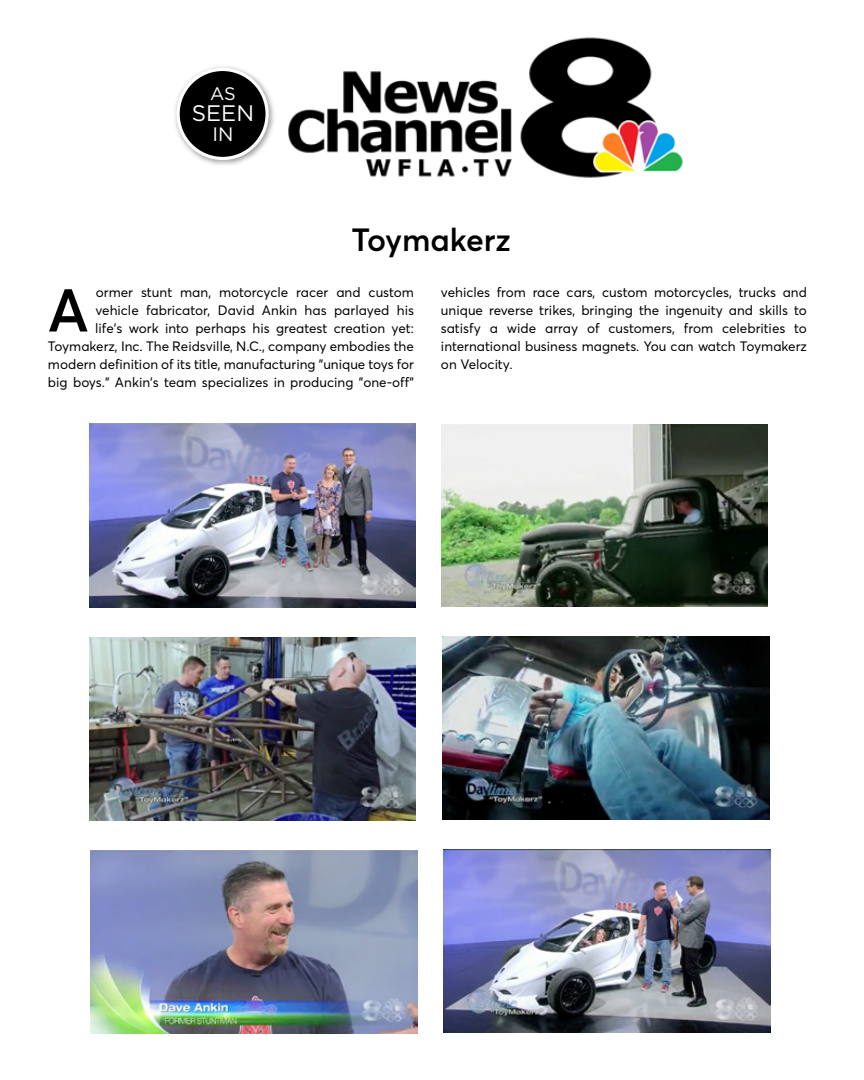
<style>
.page{position:relative;width:864px;height:1080px;background:#fff}
.page>*{position:absolute;margin:0;border:0;box-sizing:border-box;transform-origin:0 0}
.t1{font:600 59.55px "Averta Std";color:#000}
.t2{font:600 31.65px "Averta Std";color:#000}
.t3{font:22.5px "Gotham";color:#fff}
.t4{font:19.35px "Gotham";color:#fff}
.t5{font:18.15px "Gotham";color:#fff}
.t6{font:13.5px/18px "Averta Std";color:#000;text-align:right}
</style>
<div class="page">
<img style="left:175px;top:66px;width:99px;height:99px">
<div style="left:178px;top:69px;width:89px;height:89px;background:#000;border-radius:50%"></div>
<div style="left:177px;top:68px;width:92px;height:92px;border:3px solid #fff;border-radius:50%"></div>
<img style="left:89px;top:424px;width:327px;height:183px">
<img style="left:90px;top:637px;width:326px;height:184px">
<img style="left:444px;top:849px;width:326px;height:184px">
<img style="left:443px;top:636px;width:326px;height:183px">
<img style="left:91px;top:851px;width:326px;height:183px">
<img style="left:441px;top:425px;width:327px;height:182px">
<img style="left:288px;top:37px;width:395px;height:141px">
<h3 class="t5" style="left:210px;top:82px;width:27px">AS</h3>
<h3 class="t3" style="left:192px;top:99px;width:64px">SEEN</h3>
<h3 class="t4" style="left:213px;top:121px;width:22px">IN</h3>
<h2 class="t2" style="left:351px;top:220px;width:161px">Toymakerz</h2>
<p class="t6" style="left:48px;top:283px;width:368px">ormer stunt man, motorcycle racer and custom<br>vehicle fabricator, David Ankin has parlayed his<br>life's work into perhaps his greatest creation yet:<br>Toymakerz, Inc. The Reidsville, N.C., company embodies the modern definition of its title, manufacturing "unique toys for big boys." Ankin's team specializes in producing "one-off"</p>
<p class="t6" style="left:441px;top:283px;width:368px;text-align:justify">vehicles from race cars, custom motorcycles, trucks and unique reverse trikes, bringing the ingenuity and skills to satisfy a wide array of customers, from celebrities to international business magnets. You can watch Toymakerz on Velocity.</p>
<h1 class="t1" style="left:47px;top:273px;width:43px">A</h1>
</div>
